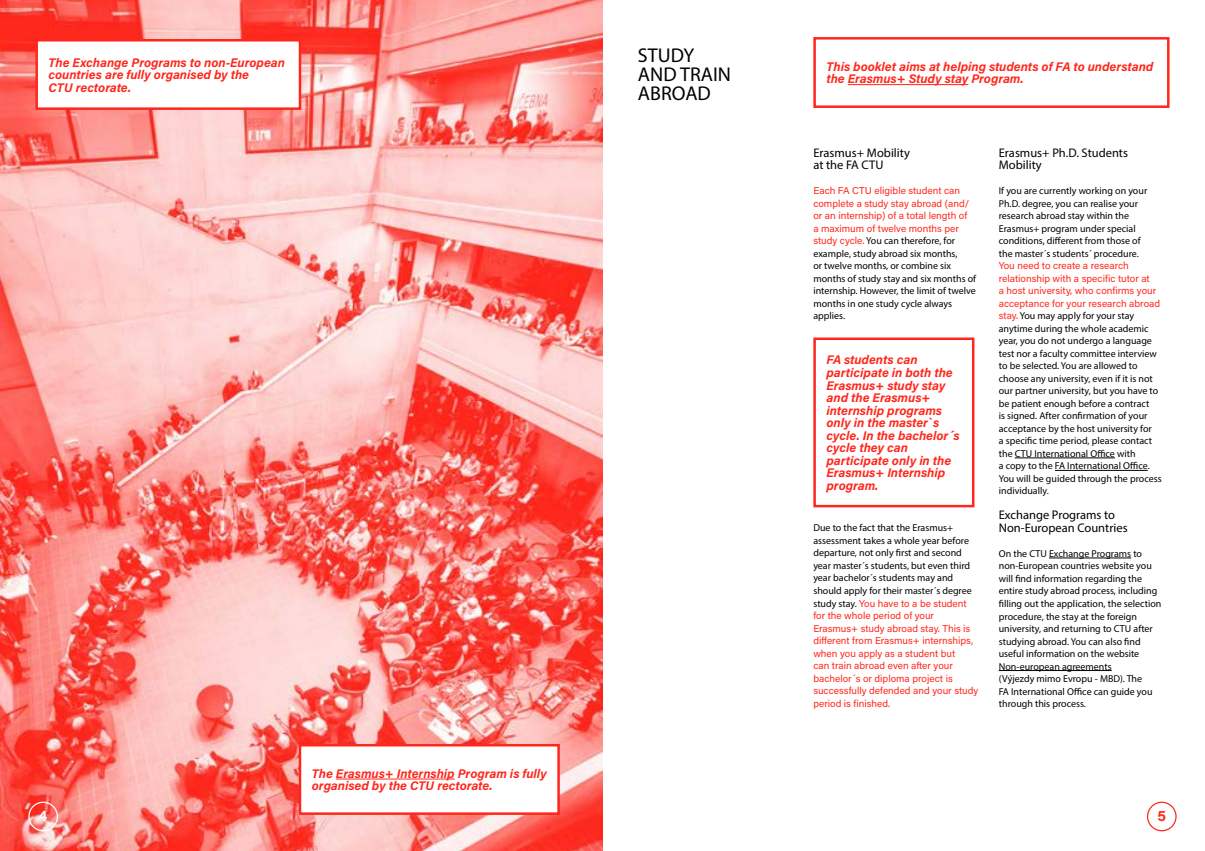
<style>
.page{position:relative;width:1205px;height:851px;background:#fff}
.page>*{position:absolute;margin:0;border:0;box-sizing:border-box;transform-origin:0 0}
.t1{font:20px/18.8px "Myriad Pro";color:#000}
.t2{font:700 14.38px "Acumin Pro";color:#fff}
.t3{font:700 14.38px "Acumin Pro";color:#ff271c}
.t4{font:italic 700 12.5px/12.5px "Acumin Pro";color:#ff271c}
.t5{font:12.5px/12.5px "Myriad Pro";color:#000}
.t6{font:10px/12.5px "Myriad Pro";color:#000}
.t7{font:10px/12.5px "Acumin Pro";color:#ff271c}
.s1{font-family:"Acumin Pro";color:#ff271c}
.s2{font-family:"Myriad Pro";color:#000}
</style>
<div class="page">
<img style="left:0;top:0;width:602px;height:850px">
<div style="left:1147px;top:801px;width:29px;height:30px;border:1px solid #ff271c;border-radius:50%"></div>
<div style="left:28px;top:801px;width:30px;height:30px;border:1px solid #fff;border-radius:50%"></div>
<hr style="left:1015px;top:457px;width:100px;height:1px;background:#000">
<hr style="left:1055px;top:470px;width:92px;height:1px;background:#000">
<hr style="left:1049px;top:557px;width:82px;height:1px;background:#000">
<hr style="left:999px;top:670px;width:112px;height:1px;background:#000">
<div style="left:37px;top:40px;width:263px;height:69px;background:#fff"></div>
<div style="left:35px;top:39px;width:266px;height:71px;border:2px solid #ff271c"></div>
<hr style="left:848px;top:84px;width:120px;height:1px;background:#ff271c">
<div style="left:813px;top:37px;width:356px;height:71px;border:2px solid #ff271c"></div>
<div style="left:300px;top:745px;width:258px;height:68px;background:#fff"></div>
<hr style="left:336px;top:778px;width:119px;height:1px;background:#ff271c">
<div style="left:299px;top:743px;width:261px;height:71px;border:2px solid #ff271c"></div>
<div style="left:813px;top:337px;width:161px;height:170px;border:2px solid #ff271c"></div>
<h1 class="t1" style="left:638px;top:46px;width:95px">STUDY<br>AND TRAIN<br>ABROAD</h1>
<p class="t4" style="left:49px;top:55px;width:238px">The Exchange Programs to non-European countries are fully organised by the<br>CTU rectorate.</p>
<p class="t4" style="left:826px;top:60px;width:328px">This booklet aims at helping students of FA to understand the Erasmus+ Study stay Program.</p>
<p class="t4" style="left:312px;top:766px;width:236px">The Erasmus+ Internship Program is fully organised by the CTU rectorate.</p>
<p class="t5" style="left:813px;top:146px;width:98px">Erasmus+ Mobility at the FA CTU</p>
<p class="t7" style="left:813px;top:184px;width:157px">Each FA CTU eligible student can complete a study stay abroad (and/ or an internship) of a total length of a maximum of twelve months per</p>
<p class="t6" style="left:813px;top:234px;width:164px"><span class="s1">study cycle.</span> You can therefore, for example, study abroad six months,<br>or twelve months, or combine six months of study stay and six months of internship. However, the limit of twelve months in one study cycle always applies.</p>
<p class="t4" style="left:826px;top:353px;width:134px">FA students can participate in both the<br>Erasmus+ study stay and the Erasmus+ internship programs only in the master`s cycle. In the bachelor´s cycle they can participate only in the<br>Erasmus+ Internship program.</p>
<p class="t6" style="left:813px;top:521px;width:160px">Due to the fact that the Erasmus+ assessment takes a whole year before departure, not only first and second year master´s students, but even third year bachelor´s students may and should apply for their master´s degree</p>
<p class="t7" style="left:813px;top:596px;width:166px"><span class="s2">study stay.</span> You have to a be student for the whole period of your<br>Erasmus+ study abroad stay. This is different from Erasmus+ internships, when you apply as a student but<br>can train abroad even after your bachelor´s or diploma project is successfully defended and your study period is finished.</p>
<p class="t5" style="left:999px;top:146px;width:131px">Erasmus+ Ph.D. Students<br>Mobility</p>
<p class="t6" style="left:999px;top:184px;width:150px">If you are currently working on your Ph.D. degree, you can realise your research abroad stay within the Erasmus+ program under special conditions, different from those of the master´s students´ procedure.</p>
<p class="t7" style="left:999px;top:259px;width:163px">You need to create a research relationship with a specific tutor at<br>a host university, who confirms your acceptance for your research abroad</p>
<p class="t6" style="left:999px;top:309px;width:164px"><span class="s1">stay.</span> You may apply for your stay anytime during the whole academic year, you do not undergo a language test nor a faculty committee interview to be selected. You are allowed to choose any university, even if it is not our partner university, but you have to be patient enough before a contract<br>is signed. After confirmation of your acceptance by the host university for<br>a specific time period, please contact the CTU International Office with<br>a copy to the FA International Office.<br>You will be guided through the process individually.</p>
<p class="t5" style="left:999px;top:508px;width:130px">Exchange Programs to<br>Non-European Countries</p>
<p class="t6" style="left:999px;top:547px;width:164px">On the CTU Exchange Programs to non-European countries website you will find information regarding the entire study abroad process, including filling out the application, the selection procedure, the stay at the foreign university, and returning to CTU after studying abroad. You can also find useful information on the website Non-european agreements<br>(Výjezdy mimo Evropu - MBD). The<br>FA International Office can guide you through this process.</p>
<h2 class="t2" style="left:39px;top:806px;width:10px">4</h2>
<h2 class="t3" style="left:1157px;top:806px;width:10px">5</h2>
</div>
